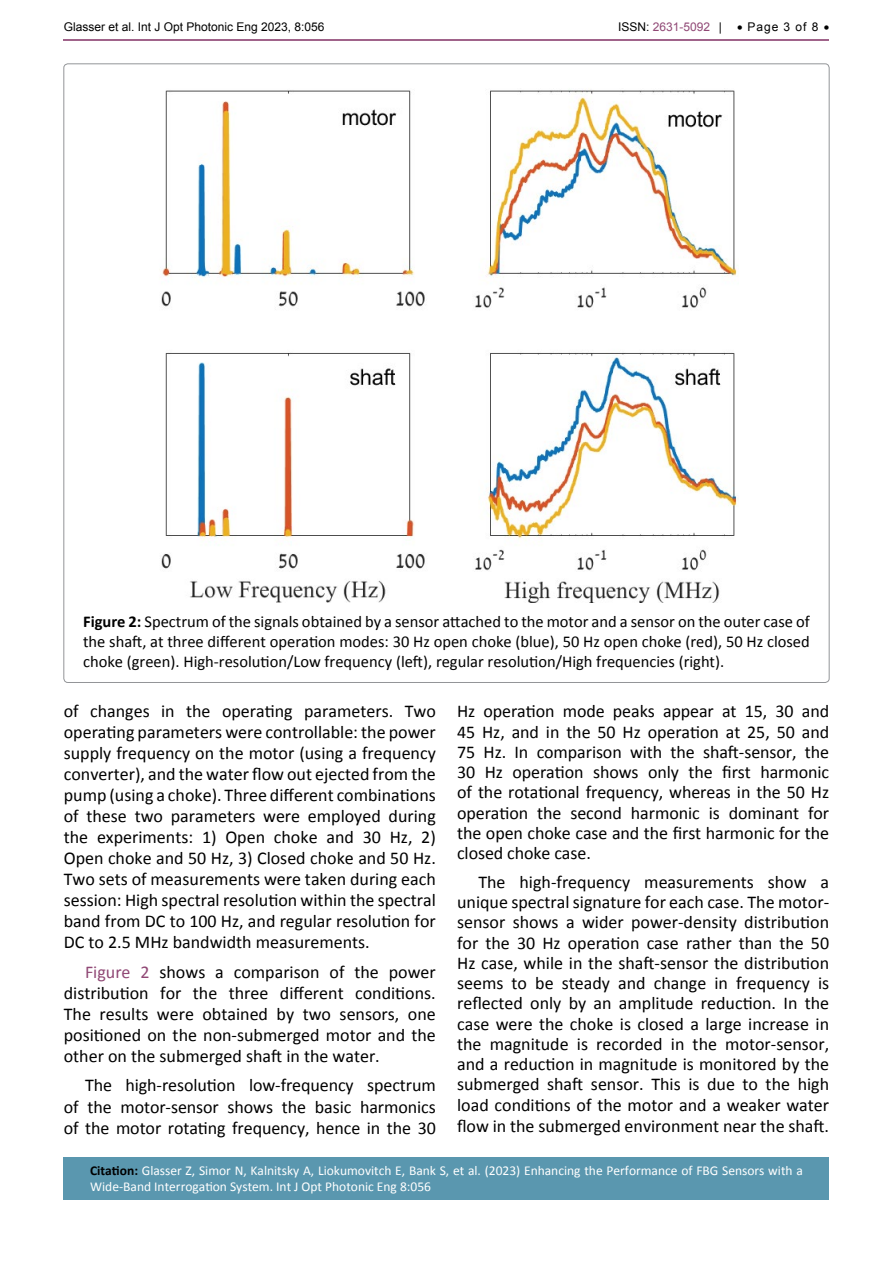
<style>
.page{position:relative;width:893px;height:1263px;background:#fff}
.page>*{position:absolute;margin:0;border:0;box-sizing:border-box;transform-origin:0 0}
.t1{font:18px/20.2px "Calibri";color:#000;text-align:justify}
.t2{font:16.5px/19.8px "Calibri";color:#000;text-align:justify}
.t3{font:13.5px/16.2px "Calibri";color:#fff}
.t4{font:12px "Arial";color:#000}
.t5{font:12px "Arial";color:#904875}
.s1{color:#000}
.s2{font-weight:700}
.s3{color:#904875}
.s4{font-weight:700;color:#000}
</style>
<div class="page">
<hr style="left:64px;top:39px;width:765px;height:2px;background:#904875">
<div style="left:64px;top:1157px;width:765px;height:42px;background:#5a97af"></div>
<img style="left:161px;top:90px;width:576px;height:512px">
<p class="t4" style="left:64px;top:18px;width:262px">Glasser et al. Int J Opt Photonic Eng 2023, 8:056</p>
<p class="t5" style="left:618px;top:18px;width:105px"><span class="s1">ISSN:</span> 2631-5092 <span class="s1">|</span></p>
<p class="t4" style="left:737px;top:18px;width:94px">• Page 3 of 8 •</p>
<p class="t2" style="left:83px;top:612px;width:728px"><span class="s2">Figure 2:</span> Spectrum of the signals obtained by a sensor attached to the motor and a sensor on the outer case of the shaft, at three different operation modes: 30 Hz open choke (blue), 50 Hz open choke (red), 50 Hz closed choke (green). High-resolution/Low frequency (left), regular resolution/High frequencies (right).</p>
<p class="t1" style="left:64px;top:701px;width:374px;line-height:21px">of changes in the operating parameters. Two operating parameters were controllable: the power supply frequency on the motor (using a frequency converter), and the water flow out ejected from the pump (using a choke). Three different combinations of these two parameters were employed during the experiments: 1) Open choke and 30 Hz, 2)<br>Open choke and 50 Hz, 3) Closed choke and 50 Hz.<br>Two sets of measurements were taken during each session: High spectral resolution within the spectral band from DC to 100 Hz, and regular resolution for DC to 2.5 MHz bandwidth measurements.</p>
<p class="t1" style="left:64px;top:961px;width:374px;line-height:21px;text-indent:21px"><span class="s3">Figure 2</span> shows a comparison of the power distribution for the three different conditions.<br>The results were obtained by two sensors, one positioned on the non-submerged motor and the other on the submerged shaft in the water.</p>
<p class="t1" style="left:64px;top:1075px;width:374px;line-height:21.3px;text-indent:21px">The high-resolution low-frequency spectrum of the motor-sensor shows the basic harmonics of the motor rotating frequency, hence in the 30</p>
<p class="t1" style="left:457px;top:701px;width:374px">Hz operation mode peaks appear at 15, 30 and 45 Hz, and in the 50 Hz operation at 25, 50 and 75 Hz. In comparison with the shaft-sensor, the 30 Hz operation shows only the first harmonic of the rotational frequency, whereas in the 50 Hz operation the second harmonic is dominant for the open choke case and the first harmonic for the closed choke case.</p>
<p class="t1" style="left:457px;top:872px;width:374px;text-indent:21px">The high-frequency measurements show a unique spectral signature for each case. The motor&shy;sensor shows a wider power-density distribution for the 30 Hz operation case rather than the 50<br>Hz case, while in the shaft-sensor the distribution seems to be steady and change in frequency is reflected only by an amplitude reduction. In the case were the choke is closed a large increase in the magnitude is recorded in the motor-sensor, and a reduction in magnitude is monitored by the submerged shaft sensor. This is due to the high load conditions of the motor and a weaker water flow in the submerged environment near the shaft.</p>
<p class="t3" style="left:90px;top:1162px;width:714px"><span class="s4">Citation:</span> Glasser Z, Simor N, Kalnitsky A, Liokumovitch E, Bank S, et al. (2023) Enhancing the Performance of FBG Sensors with a<br>Wide-Band Interrogation System. Int J Opt Photonic Eng 8:056</p>
</div>
